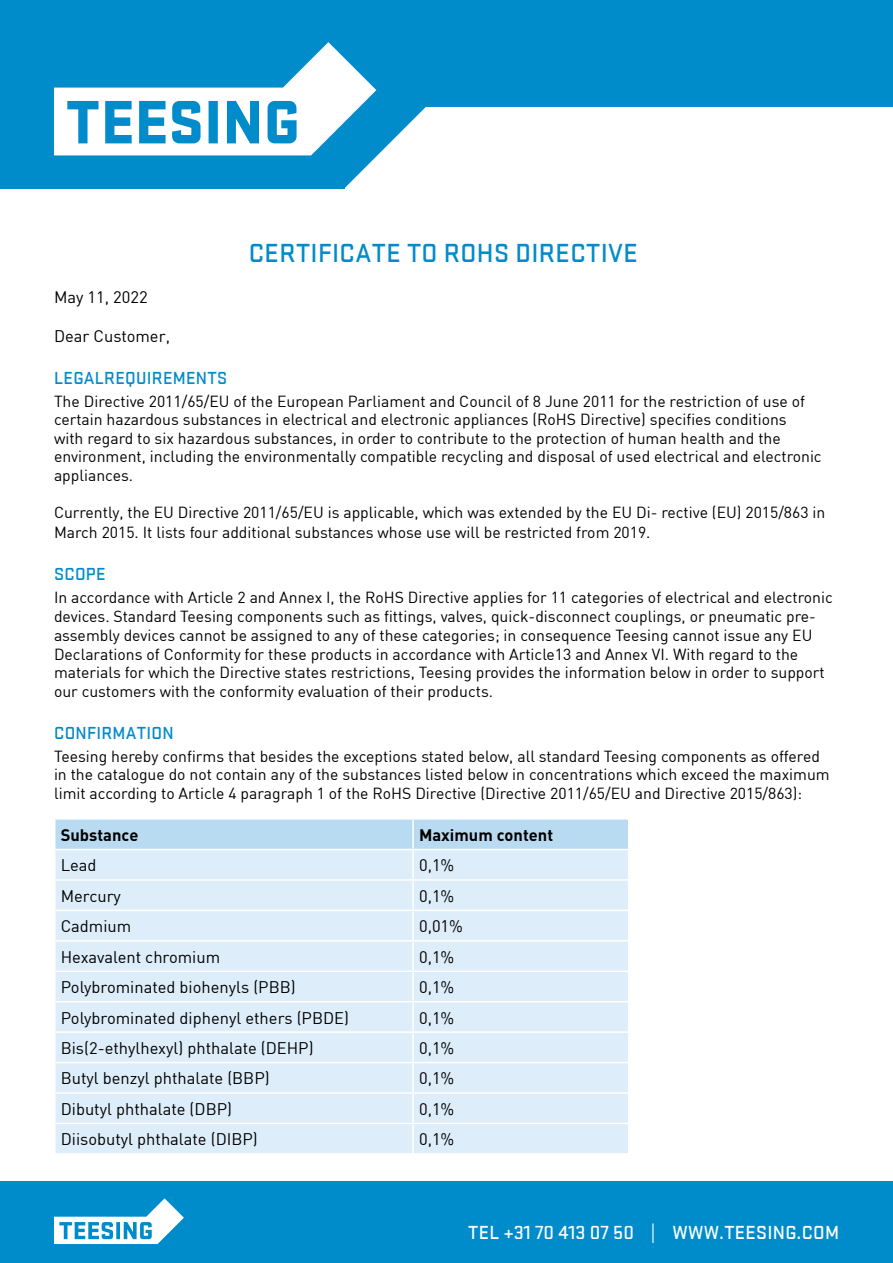
<style>
.page{position:relative;width:893px;height:1263px;background:#fff}
.page>*{position:absolute;margin:0;border:0;box-sizing:border-box;transform-origin:0 0}
.t1{font:500 27px "Stratum 1";letter-spacing:.015em;color:#008bcb}
.t2{font:500 19.5px "Stratum 1";letter-spacing:.015em;color:#fff}
.t3{font:500 18px "Stratum 1";letter-spacing:.015em;color:#008bcb}
.t4{font:16.5px "DIN";color:#000}
.t5{font:700 16.5px "DIN";color:#000}
.t6{font:15.75px/18.8px "DIN";color:#000}
</style>
<div class="page">
<div style="left:0;top:1182px;width:893px;height:81px;background:#008bcb"></div>
<div style="left:0;top:0;width:893px;height:106px;background:#008bcb"></div>
<div style="left:0;top:74px;width:344px;height:114px;background:#008bcb"></div>
<svg style="left:54px;top:42px;width:384px;height:146px"></svg>
<svg style="left:54px;top:1198px;width:130px;height:46px"></svg>
<svg style="left:55px;top:819px;width:574px;height:334px;background:#dbecf8"></svg>
<h1 class="t1" style="left:249px;top:238px;width:391px">CERTIFICATE TO ROHS DIRECTIVE</h1>
<p class="t4" style="left:54px;top:286px;width:95px">May 11, 2022</p>
<p class="t4" style="left:54px;top:326px;width:118px">Dear Customer,</p>
<p class="t3" style="left:54px;top:368px;width:175px">LEGALREQUIREMENTS</p>
<p class="t6" style="left:54px;top:391px;width:769px">The Directive 2011/65/EU of the European Parliament and Council of 8 June 2011 for the restriction of use of certain hazardous substances in electrical and electronic appliances (RoHS Directive) specifies conditions<br>with regard to six hazardous substances, in order to contribute to the protection of human health and the environment, including the environmentally compatible recycling and disposal of used electrical and electronic appliances.</p>
<p class="t6" style="left:54px;top:502px;width:773px;line-height:19.8px">Currently, the EU Directive 2011/65/EU is applicable, which was extended by the EU Di- rective (EU) 2015/863 in<br>March 2015. It lists four additional substances whose use will be restricted from 2019.</p>
<p class="t3" style="left:54px;top:564px;width:53px">SCOPE</p>
<p class="t6" style="left:54px;top:588px;width:780px">In accordance with Article 2 and Annex I, the RoHS Directive applies for 11 categories of electrical and electronic devices. Standard Teesing components such as fittings, valves, quick-disconnect couplings, or pneumatic pre&shy;assembly devices cannot be assigned to any of these categories; in consequence Teesing cannot issue any EU Declarations of Conformity for these products in accordance with Article13 and Annex VI. With regard to the materials for which the Directive states restrictions, Teesing provides the information below in order to support our customers with the conformity evaluation of their products.</p>
<p class="t3" style="left:54px;top:723px;width:121px">CONFIRMATION</p>
<p class="t6" style="left:54px;top:746px;width:777px">Teesing hereby confirms that besides the exceptions stated below, all standard Teesing components as offered in the catalogue do not contain any of the substances listed below in concentrations which exceed the maximum limit according to Article 4 paragraph 1 of the RoHS Directive (Directive 2011/65/EU and Directive 2015/863):</p>
<p class="t5" style="left:61px;top:824px;width:79px">Substance</p>
<p class="t5" style="left:419px;top:824px;width:136px">Maximum content</p>
<p class="t4" style="left:61px;top:855px;width:37px">Lead</p>
<p class="t4" style="left:419px;top:855px;width:37px">0,1%</p>
<p class="t4" style="left:61px;top:886px;width:62px">Mercury</p>
<p class="t4" style="left:419px;top:886px;width:37px">0,1%</p>
<p class="t4" style="left:61px;top:916px;width:72px">Cadmium</p>
<p class="t4" style="left:419px;top:916px;width:45px">0,01%</p>
<p class="t4" style="left:61px;top:946px;width:161px">Hexavalent chromium</p>
<p class="t4" style="left:419px;top:946px;width:37px">0,1%</p>
<p class="t4" style="left:61px;top:977px;width:236px">Polybrominated biohenyls (PBB)</p>
<p class="t4" style="left:419px;top:977px;width:37px">0,1%</p>
<p class="t4" style="left:61px;top:1007px;width:290px">Polybrominated diphenyl ethers (PBDE)</p>
<p class="t4" style="left:419px;top:1007px;width:37px">0,1%</p>
<p class="t4" style="left:61px;top:1038px;width:254px">Bis(2-ethylhexyl) phthalate (DEHP)</p>
<p class="t4" style="left:419px;top:1038px;width:37px">0,1%</p>
<p class="t4" style="left:61px;top:1068px;width:210px">Butyl benzyl phthalate (BBP)</p>
<p class="t4" style="left:419px;top:1068px;width:37px">0,1%</p>
<p class="t4" style="left:61px;top:1099px;width:173px">Dibutyl phthalate (DBP)</p>
<p class="t4" style="left:419px;top:1099px;width:37px">0,1%</p>
<p class="t4" style="left:61px;top:1129px;width:198px">Diisobutyl phthalate (DIBP)</p>
<p class="t4" style="left:419px;top:1129px;width:37px">0,1%</p>
<p class="t2" style="left:468px;top:1222px;width:372px">TEL +31 70 413 07 50 | WWW.TEESING.COM</p>
</div>
